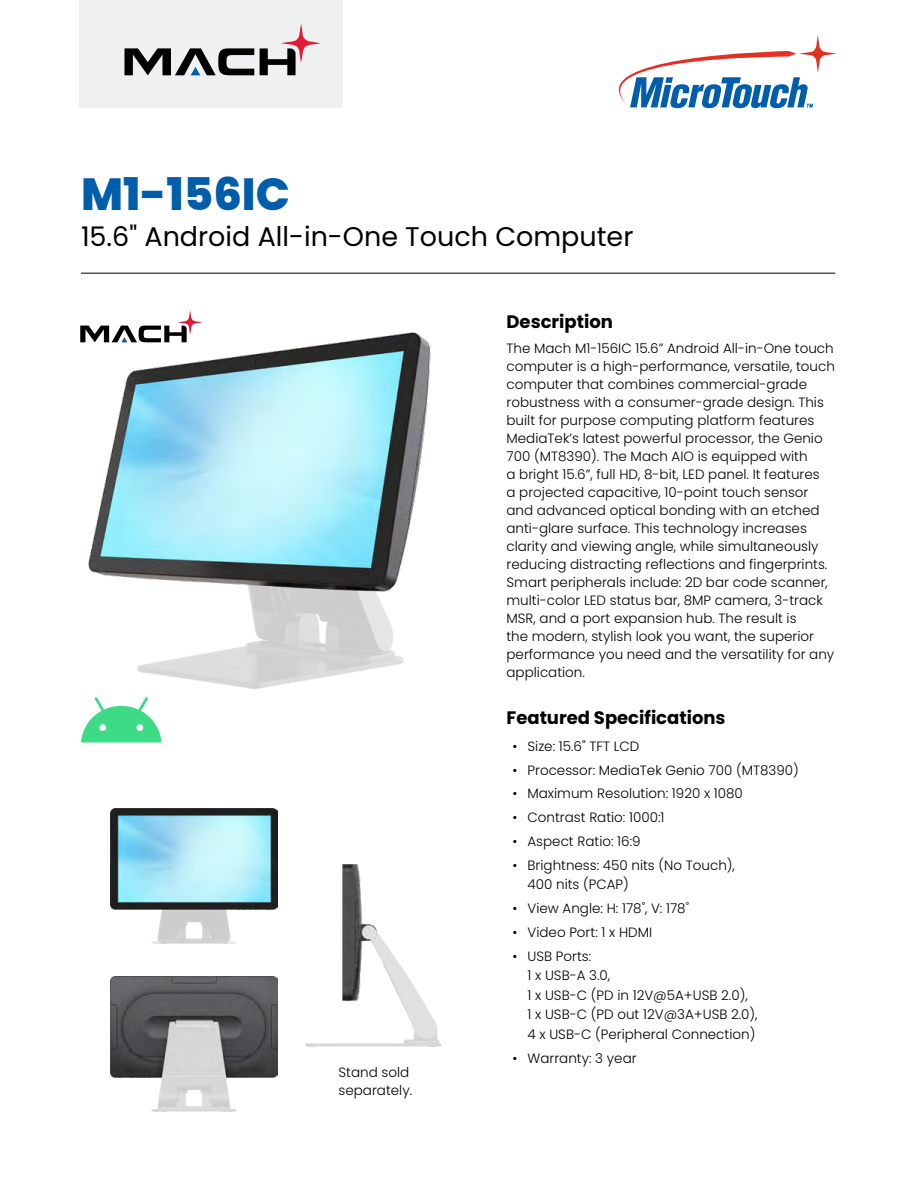
<style>
.page{position:relative;width:918px;height:1188px;background:#fff}
.page>*{position:absolute;margin:0;border:0;box-sizing:border-box;transform-origin:0 0}
.Product_Model{font:800 45px "Poppins";color:#005daa}
.Product_Type{font:27px "Poppins";color:#000}
.Body_Head{font:700 18px "Poppins";color:#000}
.Body{font:300 13.5px/18px "Poppins";color:#000}
</style>
<div class="page">
<svg style="left:618px;top:35px;width:219px;height:73px"></svg>
<hr style="left:81px;top:273px;width:754px;height:1px;background:#000">
<div style="left:80px;top:0;width:263px;height:108px;background:#eff0f1"></div>
<img style="left:81px;top:332px;width:350px;height:357px">
<img style="left:111px;top:809px;width:166px;height:134px">
<img style="left:111px;top:977px;width:166px;height:134px">
<img style="left:306px;top:864px;width:134px;height:182px">
<svg style="left:81px;top:697px;width:81px;height:45px"></svg>
<svg style="left:124px;top:24px;width:197px;height:51px"></svg>
<svg style="left:80px;top:310px;width:122px;height:32px"></svg>
<p class="Product_Model" style="left:81px;top:168px;width:210px">M1-156IC</p>
<p class="Product_Type" style="left:81px;top:221px;width:554px">15.6" Android All-in-One Touch Computer</p>
<p class="Body" style="left:339px;top:1063px;width:75px">Stand sold separately.</p>
<p class="Body_Head" style="left:507px;top:312px;width:108px">Description</p>
<p class="Body" style="left:507px;top:340px;width:330px">The Mach M1-156IC 15.6” Android All-in-One touch computer is a high-performance, versatile, touch computer that combines commercial-grade robustness with a consumer-grade design. This built for purpose computing platform features MediaTek’s latest powerful processor, the Genio 700 (MT8390). The Mach AIO is equipped with<br>a bright 15.6”, full HD, 8-bit, LED panel. It features<br>a projected capacitive, 10-point touch sensor and advanced optical bonding with an etched anti-glare surface. This technology increases clarity and viewing angle, while simultaneously reducing distracting reflections and fingerprints.<br>Smart peripherals include: 2D bar code scanner, multi-color LED status bar, 8MP camera, 3-track MSR, and a port expansion hub. The result is<br>the modern, stylish look you want, the superior performance you need and the versatility for any application.</p>
<p class="Body_Head" style="left:507px;top:708px;width:221px">Featured Specifications</p>
<p class="Body" style="left:513px;top:737px;width:128px">• Size: 15.6" TFT LCD</p>
<p class="Body" style="left:513px;top:761px;width:288px">• Processor: MediaTek Genio 700 (MT8390)</p>
<p class="Body" style="left:513px;top:785px;width:232px">• Maximum Resolution: 1920 x 1080</p>
<p class="Body" style="left:513px;top:809px;width:153px">• Contrast Ratio: 1000:1</p>
<p class="Body" style="left:513px;top:832px;width:130px">• Aspect Ratio: 16:9</p>
<p class="Body" style="left:528px;top:855px;width:209px;line-height:19.5px;text-indent:-15px">• Brightness: 450 nits (No Touch),<br>400 nits (PCAP)</p>
<p class="Body" style="left:513px;top:900px;width:178px">• View Angle: H: 178˚, V: 178˚</p>
<p class="Body" style="left:513px;top:923px;width:141px">• Video Port: 1 x HDMI</p>
<p class="Body" style="left:528px;top:946px;width:232px;line-height:19.5px;text-indent:-15px">• USB Ports:<br>1 x USB-A 3.0,<br>1 x USB-C (PD in 12V@5A+USB 2.0),<br>1 x USB-C (PD out 12V@3A+USB 2.0),<br>4 x USB-C (Peripheral Connection)</p>
<p class="Body" style="left:513px;top:1049px;width:126px">• Warranty: 3 year</p>
</div>
